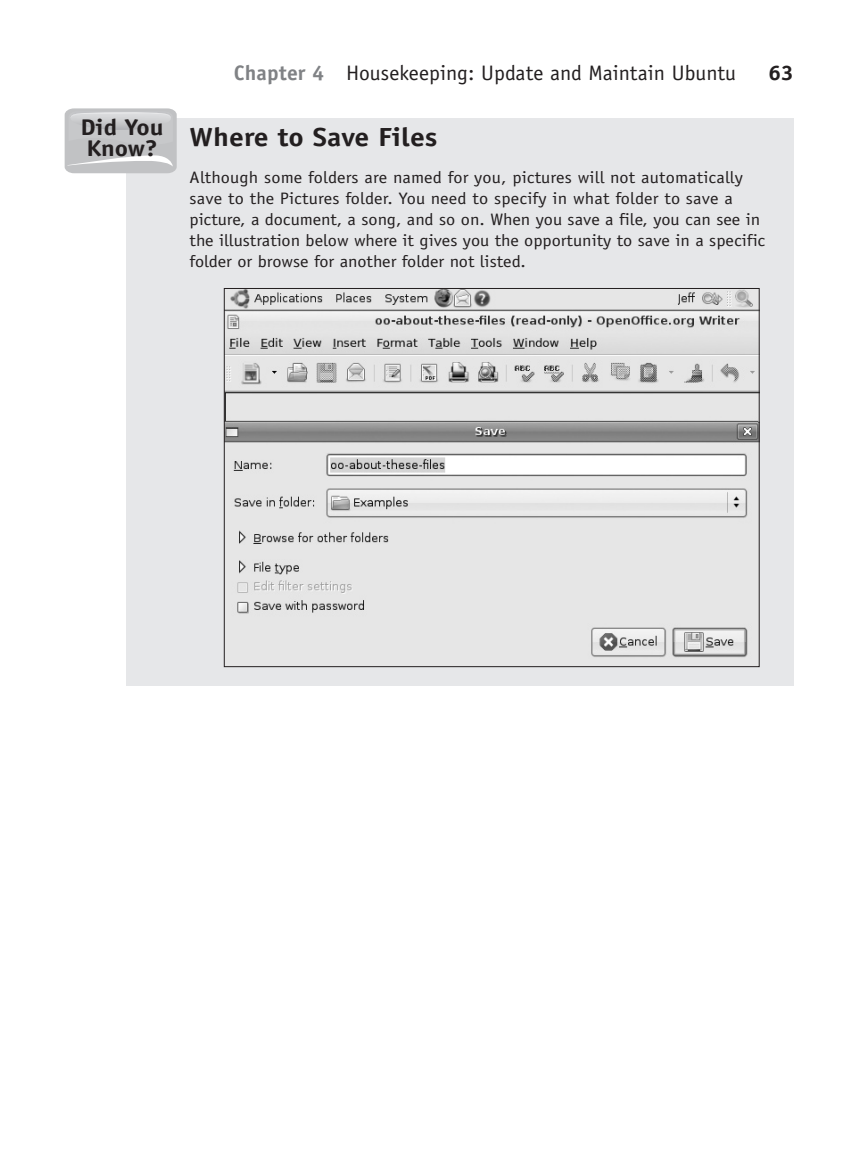
<style>
.page{position:relative;width:857px;height:1169px;background:#fff}
.page>*{position:absolute;margin:0;border:0;box-sizing:border-box;transform-origin:0 0}
.t1{font:700 26.25px "Officina Sans";color:#231f20;scale:1.13 1}
.t2{font:700 22.75px/21px "Officina Sans";color:#231f20;scale:1.13 1}
.t3{font:21px "Officina Sans";letter-spacing:.005em;color:#231f20}
.t4{font:700 21px "Officina Sans";color:#231f20;scale:1.13 1}
.t5{font:16.62px/21px "Officina Sans";color:#231f20;scale:1.1 1}
.s1{font-weight:700;color:#808285}
</style>
<div class="page">
<div style="left:127px;top:119px;width:666px;height:567px;background:#e6e7e9"></div>
<img style="left:226px;top:290px;width:531px;height:368px">
<svg style="left:65px;top:108px;width:112px;height:65px;background:#c8c9cb"></svg>
<p class="t2" style="left:80px;top:117px;width:75px">Did You<br>Know?</p>
<p class="t3" style="left:234px;top:61px;width:503px"><span class="s1">Chapter 4</span> Housekeeping: Update and Maintain Ubuntu</p>
<p class="t4" style="left:768px;top:60px;width:24px">63</p>
<p class="t1" style="left:190px;top:121px;width:221px">Where to Save Files</p>
<p class="t5" style="left:190px;top:167px;width:524px">Although some folders are named for you, pictures will not automatically save to the Pictures folder. You need to specify in what folder to save a picture, a document, a song, and so on. When you save a file, you can see in the illustration below where it gives you the opportunity to save in a specific folder or browse for another folder not listed.</p>
</div>
